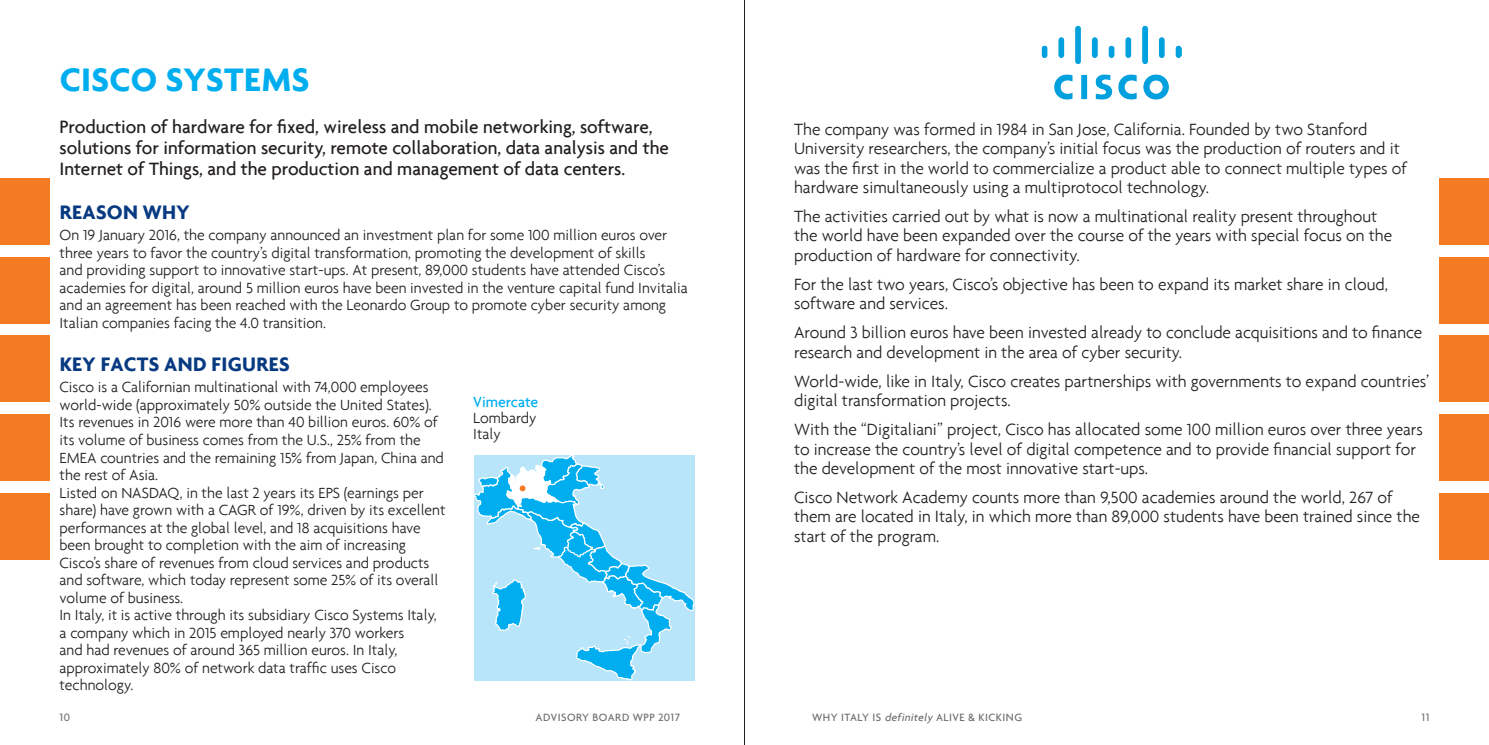
<style>
.page{position:relative;width:1489px;height:745px;background:#fff}
.page>*{position:absolute;margin:0;border:0;box-sizing:border-box;transform-origin:0 0}
.Titoletto_dati{font:700 35px "Agenda";letter-spacing:.015em;color:#00aeef}
.Titoletto_dati-2{font:700 21px "Agenda";letter-spacing:.015em;color:#073a81}
.Testo{font:500 19.25px/21px "Agenda";color:#231f20}
.Testo-2{font:300 17.5px/19.2px "Agenda";color:#231f20}
.Titoletto_dati-3{font:300 15.75px/17.5px "Agenda";color:#231f20}
.Testo-3{font:300 15.75px/17.5px "Agenda";color:#231f20}
.Testo_Elenco{font:300 15.75px "Agenda";color:#231f20}
.Testo_Elenco-2{font:500 15.75px "Agenda";color:#00aeef}
.t1{font:500 11.38px "Agenda";letter-spacing:.045em;color:#6c6d70}
.s1{font-style:italic}
</style>
<div class="page">
<hr style="left:744px;top:0;width:1px;height:744px;background:#231f20">
<div style="left:0;top:178px;width:50px;height:67px;background:#f47b21"></div>
<div style="left:0;top:257px;width:50px;height:66px;background:#f47b21"></div>
<div style="left:0;top:335px;width:50px;height:66px;background:#f47b21"></div>
<div style="left:0;top:414px;width:50px;height:66px;background:#f47b21"></div>
<div style="left:0;top:493px;width:50px;height:66px;background:#f47b21"></div>
<div style="left:1439px;top:178px;width:49px;height:67px;background:#f47b21"></div>
<div style="left:1439px;top:257px;width:49px;height:66px;background:#f47b21"></div>
<div style="left:1439px;top:335px;width:49px;height:66px;background:#f47b21"></div>
<div style="left:1439px;top:414px;width:49px;height:66px;background:#f47b21"></div>
<div style="left:1439px;top:493px;width:49px;height:66px;background:#f47b21"></div>
<img style="left:1041px;top:25px;width:140px;height:75px">
<svg style="left:474px;top:455px;width:221px;height:225px"></svg>
<p class="Titoletto_dati" style="left:60px;top:58px;width:251px">CISCO SYSTEMS</p>
<p class="Testo" style="left:60px;top:116px;width:611px">Production of hardware for fixed, wireless and mobile networking, software, solutions for information security, remote collaboration, data analysis and the<br>Internet of Things, and the production and management of data centers.</p>
<p class="Titoletto_dati-2" style="left:60px;top:199px;width:131px">REASON WHY</p>
<p class="Testo-3" style="left:60px;top:226px;width:629px">On 19 January 2016, the company announced an investment plan for some 100 million euros over three years to favor the country’s digital transformation, promoting the development of skills<br>and providing support to innovative start-ups. At present, 89,000 students have attended Cisco’s academies for digital, around 5 million euros have been invested in the venture capital fund Invitalia and an agreement has been reached with the Leonardo Group to promote cyber security among Italian companies facing the 4.0 transition.</p>
<p class="Titoletto_dati-2" style="left:60px;top:351px;width:231px">KEY FACTS AND FIGURES</p>
<p class="Titoletto_dati-3" style="left:60px;top:378px;width:374px">Cisco is a Californian multinational with 74,000 employees world-wide (approximately 50% outside the United States).</p>
<p class="Titoletto_dati-3" style="left:60px;top:413px;width:386px">Its revenues in 2016 were more than 40 billion euros. 60% of its volume of business comes from the U.S., 25% from the EMEA countries and the remaining 15% from Japan, China and the rest of Asia.</p>
<p class="Titoletto_dati-3" style="left:60px;top:483px;width:387px">Listed on NASDAQ, in the last 2 years its EPS (earnings per share) have grown with a CAGR of 19%, driven by its excellent performances at the global level, and 18 acquisitions have been brought to completion with the aim of increasing Cisco’s share of revenues from cloud services and products and software, which today represent some 25% of its overall volume of business.</p>
<p class="Titoletto_dati-3" style="left:60px;top:605px;width:379px">In Italy, it is active through its subsidiary Cisco Systems Italy, a company which in 2015 employed nearly 370 workers<br>and had revenues of around 365 million euros. In Italy, approximately 80% of network data traffic uses Cisco technology.</p>
<p class="Testo_Elenco-2" style="left:473px;top:392px;width:67px">Vimercate</p>
<p class="Testo_Elenco" style="left:473px;top:408px;width:65px">Lombardy</p>
<p class="Testo_Elenco" style="left:473px;top:424px;width:29px">Italy</p>
<p class="Testo-2" style="left:794px;top:119px;width:614px">The company was formed in 1984 in San Jose, California. Founded by two Stanford University researchers, the company’s initial focus was the production of routers and it was the first in the world to commercialize a product able to connect multiple types of hardware simultaneously using a multiprotocol technology.</p>
<p class="Testo-2" style="left:794px;top:206px;width:599px">The activities carried out by what is now a multinational reality present throughout the world have been expanded over the course of the years with special focus on the production of hardware for connectivity.</p>
<p class="Testo-2" style="left:794px;top:274px;width:595px">For the last two years, Cisco’s objective has been to expand its market share in cloud, software and services.</p>
<p class="Testo-2" style="left:794px;top:322px;width:629px">Around 3 billion euros have been invested already to conclude acquisitions and to finance research and development in the area of cyber security.</p>
<p class="Testo-2" style="left:794px;top:371px;width:636px">World-wide, like in Italy, Cisco creates partnerships with governments to expand countries’ digital transformation projects.</p>
<p class="Testo-2" style="left:794px;top:419px;width:630px">With the “Digitaliani” project, Cisco has allocated some 100 million euros over three years to increase the country’s level of digital competence and to provide financial support for the development of the most innovative start-ups.</p>
<p class="Testo-2" style="left:794px;top:487px;width:627px">Cisco Network Academy counts more than 9,500 academies around the world, 267 of them are located in Italy, in which more than 89,000 students have been trained since the start of the program.</p>
<p class="t1" style="left:60px;top:709px;width:12px">10</p>
<p class="t1" style="left:535px;top:709px;width:146px">ADVISORY BOARD WPP 2017</p>
<p class="t1" style="left:812px;top:709px;width:212px">WHY ITALY IS <span class="s1">definitely</span> ALIVE &amp; KICKING</p>
<p class="t1" style="left:1421px;top:709px;width:9px">11</p>
</div>
